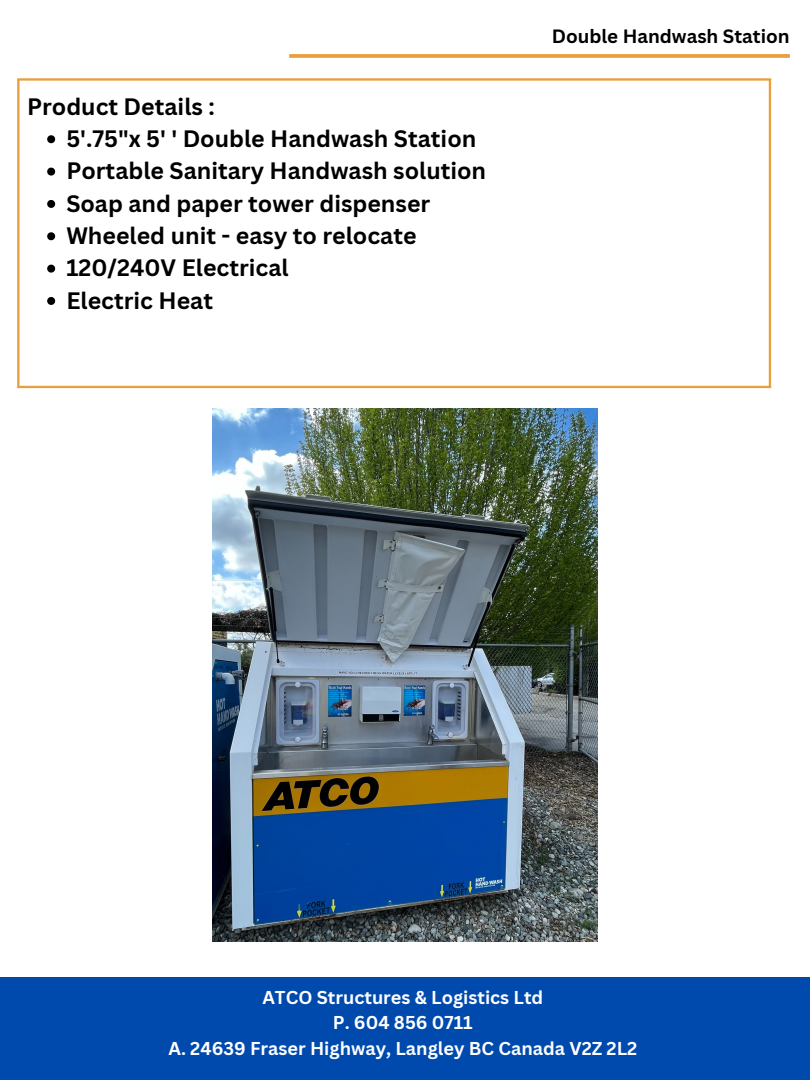
<style>
.page{position:relative;width:810px;height:1080px;background:#fff}
.page>*{position:absolute;margin:0;border:0;box-sizing:border-box;transform-origin:0 0}
.t1{font:700 23.12px "Canva Sans";color:#000}
.t2{font:700 18.75px "Canva Sans";color:#000}
.t3{font:700 18.12px "Canva Sans";color:#fdfdfe}
</style>
<div class="page">
<svg style="left:289px;top:54px;width:501px;height:4px;background:#e9a44a"></svg>
<svg style="left:47px;top:135px;width:8px;height:8px"></svg>
<svg style="left:47px;top:168px;width:8px;height:8px"></svg>
<svg style="left:47px;top:200px;width:8px;height:8px"></svg>
<svg style="left:47px;top:232px;width:8px;height:8px"></svg>
<svg style="left:47px;top:265px;width:8px;height:8px"></svg>
<svg style="left:47px;top:297px;width:8px;height:8px"></svg>
<hr style="left:17px;top:81px;width:3px;height:305px;background:#e89f3f">
<hr style="left:769px;top:81px;width:2px;height:305px;background:#e89f3f">
<hr style="left:17px;top:78px;width:754px;height:3px;background:#e89f3f">
<hr style="left:17px;top:386px;width:754px;height:2px;background:#e89f3f">
<div style="left:0;top:977px;width:810px;height:103px;background:#004aad"></div>
<img style="left:212px;top:409px;width:386px;height:532px">
<p class="t1" style="left:27px;top:90px;width:189px">Product Details :</p>
<p class="t1" style="left:66px;top:122px;width:412px">5'.75"x 5' ' Double Handwash Station</p>
<p class="t1" style="left:66px;top:155px;width:421px">Portable Sanitary Handwash solution</p>
<p class="t1" style="left:66px;top:187px;width:366px">Soap and paper tower dispenser</p>
<p class="t1" style="left:66px;top:219px;width:352px">Wheeled unit - easy to relocate</p>
<p class="t1" style="left:66px;top:252px;width:224px">120/240V Electrical</p>
<p class="t1" style="left:66px;top:284px;width:148px">Electric Heat</p>
<p class="t2" style="left:552px;top:23px;width:239px">Double Handwash Station</p>
<p class="t3" style="left:262px;top:985px;width:282px">ATCO Structures &amp; Logistics Ltd</p>
<p class="t3" style="left:333px;top:1010px;width:141px">P. 604 856 0711</p>
<p class="t3" style="left:168px;top:1035px;width:470px">A. 24639 Fraser Highway, Langley BC Canada V2Z 2L2</p>
</div>
